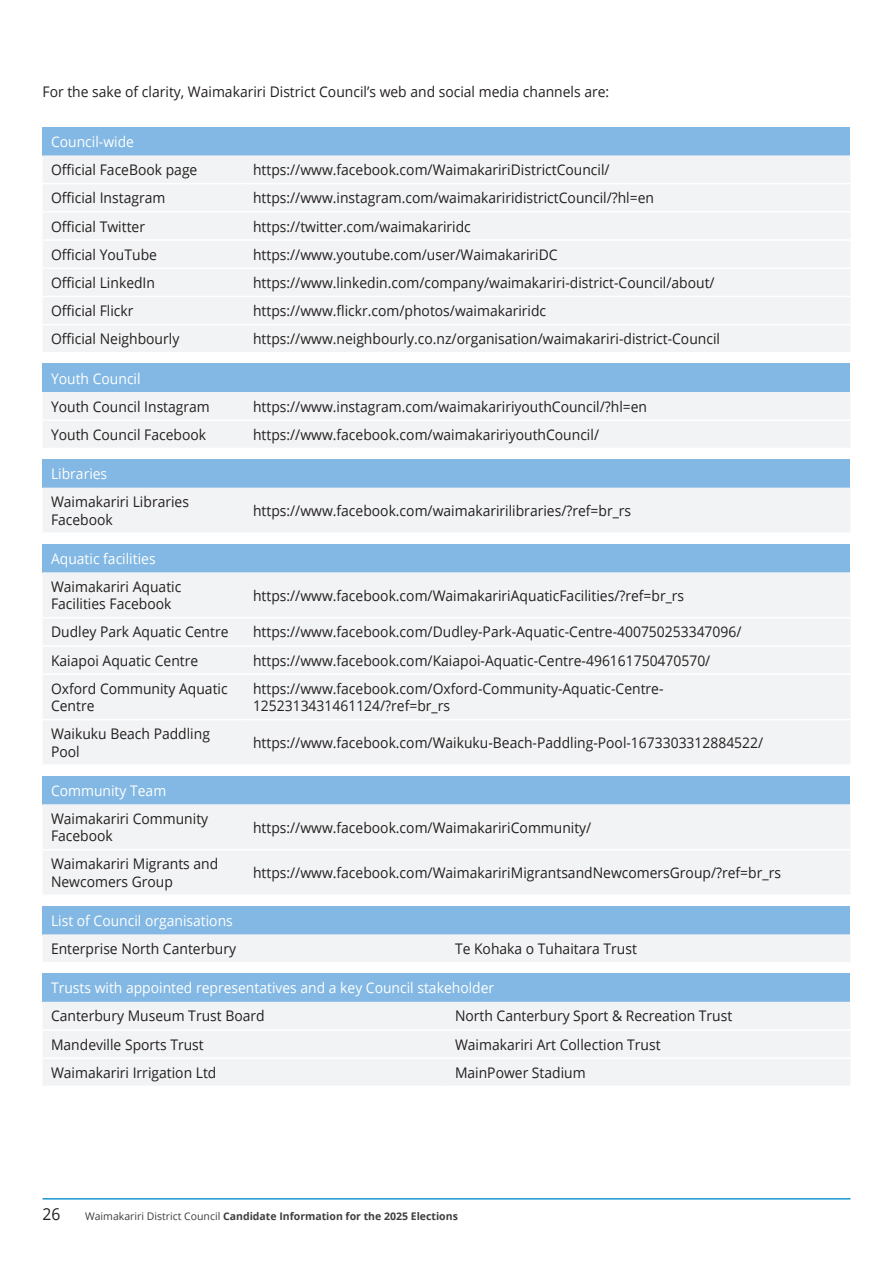
<style>
.page{position:relative;width:893px;height:1263px;background:#fff}
.page>*{position:absolute;margin:0;border:0;box-sizing:border-box;transform-origin:0 0}
.t1{font:16.5px "Open Sans";color:#231f20;scale:.95 1}
.t2{font:14.7px/17.2px "Open Sans";color:#231f20;scale:.95 1}
.t3{font:14.7px "Open Sans";color:#fff;scale:.95 1}
.t4{font:700 10.5px "Open Sans";color:#3e3e3f}
.s1{font-weight:400}
</style>
<div class="page">
<div style="left:43px;top:127px;width:807px;height:28px;background:#82b8e3"></div>
<div style="left:43px;top:155px;width:807px;height:197px;background:#f2f3f4"></div>
<hr style="left:43px;top:183px;width:201px;height:1px;background:#fff">
<hr style="left:244px;top:183px;width:606px;height:1px;background:#fff">
<hr style="left:43px;top:211px;width:201px;height:2px;background:#fff">
<hr style="left:244px;top:211px;width:606px;height:2px;background:#fff">
<hr style="left:43px;top:239px;width:201px;height:2px;background:#fff">
<hr style="left:244px;top:239px;width:606px;height:2px;background:#fff">
<hr style="left:43px;top:267px;width:201px;height:2px;background:#fff">
<hr style="left:244px;top:267px;width:606px;height:2px;background:#fff">
<hr style="left:43px;top:296px;width:201px;height:1px;background:#fff">
<hr style="left:244px;top:296px;width:606px;height:1px;background:#fff">
<hr style="left:43px;top:324px;width:201px;height:1px;background:#fff">
<hr style="left:244px;top:324px;width:606px;height:1px;background:#fff">
<div style="left:43px;top:364px;width:807px;height:28px;background:#82b8e3"></div>
<div style="left:43px;top:392px;width:807px;height:55px;background:#f2f3f4"></div>
<hr style="left:43px;top:419px;width:201px;height:2px;background:#fff">
<hr style="left:244px;top:419px;width:606px;height:2px;background:#fff">
<div style="left:43px;top:459px;width:807px;height:29px;background:#82b8e3"></div>
<div style="left:43px;top:488px;width:807px;height:44px;background:#f2f3f4"></div>
<div style="left:43px;top:544px;width:807px;height:28px;background:#82b8e3"></div>
<div style="left:43px;top:572px;width:807px;height:192px;background:#f2f3f4"></div>
<hr style="left:43px;top:617px;width:201px;height:1px;background:#fff">
<hr style="left:244px;top:617px;width:606px;height:1px;background:#fff">
<hr style="left:43px;top:645px;width:201px;height:2px;background:#fff">
<hr style="left:244px;top:645px;width:606px;height:2px;background:#fff">
<hr style="left:43px;top:673px;width:201px;height:2px;background:#fff">
<hr style="left:244px;top:673px;width:606px;height:2px;background:#fff">
<hr style="left:43px;top:719px;width:201px;height:1px;background:#fff">
<hr style="left:244px;top:719px;width:606px;height:1px;background:#fff">
<div style="left:43px;top:776px;width:807px;height:28px;background:#82b8e3"></div>
<div style="left:43px;top:804px;width:807px;height:90px;background:#f2f3f4"></div>
<hr style="left:43px;top:849px;width:201px;height:1px;background:#fff">
<hr style="left:244px;top:849px;width:606px;height:1px;background:#fff">
<div style="left:43px;top:906px;width:807px;height:28px;background:#82b8e3"></div>
<div style="left:43px;top:934px;width:807px;height:28px;background:#f2f3f4"></div>
<div style="left:43px;top:973px;width:807px;height:29px;background:#82b8e3"></div>
<div style="left:43px;top:1002px;width:807px;height:83px;background:#f2f3f4"></div>
<hr style="left:446px;top:1029px;width:404px;height:2px;background:#fff">
<hr style="left:43px;top:1029px;width:403px;height:2px;background:#fff">
<hr style="left:43px;top:1057px;width:403px;height:2px;background:#fff">
<hr style="left:446px;top:1057px;width:404px;height:2px;background:#fff">
<hr style="left:43px;top:1198px;width:807px;height:1px;background:#1b96d4">
<p class="t2" style="left:43px;top:83px;width:598px">For the sake of clarity, Waimakariri District Council’s web and social media channels are:</p>
<p class="t3" style="left:51px;top:131px;width:89px">Council-wide</p>
<p class="t2" style="left:51px;top:161px;width:156px">Official FaceBook page</p>
<p class="t2" style="left:253px;top:161px;width:377px">https://www.facebook.com/WaimakaririDistrictCouncil/</p>
<p class="t2" style="left:51px;top:189px;width:122px">Official Instagram</p>
<p class="t2" style="left:253px;top:189px;width:424px">https://www.instagram.com/waimakariridistrictCouncil/?hl=en</p>
<p class="t2" style="left:51px;top:217px;width:100px">Official Twitter</p>
<p class="t2" style="left:253px;top:217px;width:231px">https://twitter.com/waimakariridc</p>
<p class="t2" style="left:51px;top:245px;width:113px">Official YouTube</p>
<p class="t2" style="left:253px;top:245px;width:322px">https://www.youtube.com/user/WaimakaririDC</p>
<p class="t2" style="left:51px;top:274px;width:111px">Official LinkedIn</p>
<p class="t2" style="left:253px;top:274px;width:487px">https://www.linkedin.com/company/waimakariri-district-Council/about/</p>
<p class="t2" style="left:51px;top:302px;width:88px">Official Flickr</p>
<p class="t2" style="left:253px;top:302px;width:310px">https://www.flickr.com/photos/waimakariridc</p>
<p class="t2" style="left:51px;top:330px;width:137px">Official Neighbourly</p>
<p class="t2" style="left:253px;top:330px;width:493px">https://www.neighbourly.co.nz/organisation/waimakariri-district-Council</p>
<p class="t3" style="left:51px;top:368px;width:96px">Youth Council</p>
<p class="t2" style="left:51px;top:397px;width:169px">Youth Council Instagram</p>
<p class="t2" style="left:253px;top:397px;width:416px">https://www.instagram.com/waimakaririyouthCouncil/?hl=en</p>
<p class="t2" style="left:51px;top:426px;width:165px">Youth Council Facebook</p>
<p class="t2" style="left:253px;top:426px;width:366px">https://www.facebook.com/waimakaririyouthCouncil/</p>
<p class="t3" style="left:51px;top:464px;width:61px">Libraries</p>
<p class="t2" style="left:51px;top:493px;width:147px">Waimakariri Libraries<br>Facebook</p>
<p class="t2" style="left:253px;top:502px;width:400px">https://www.facebook.com/waimakaririlibraries/?ref=br_rs</p>
<p class="t3" style="left:51px;top:548px;width:112px">Aquatic facilities</p>
<p class="t2" style="left:51px;top:578px;width:139px">Waimakariri Aquatic<br>Facilities Facebook</p>
<p class="t2" style="left:253px;top:586px;width:455px">https://www.facebook.com/WaimakaririAquaticFacilities/?ref=br_rs</p>
<p class="t2" style="left:51px;top:623px;width:188px">Dudley Park Aquatic Centre</p>
<p class="t2" style="left:253px;top:623px;width:516px">https://www.facebook.com/Dudley-Park-Aquatic-Centre-400750253347096/</p>
<p class="t2" style="left:51px;top:651px;width:156px">Kaiapoi Aquatic Centre</p>
<p class="t2" style="left:253px;top:651px;width:483px">https://www.facebook.com/Kaiapoi-Aquatic-Centre-496161750470570/</p>
<p class="t2" style="left:51px;top:679px;width:188px">Oxford Community Aquatic<br>Centre</p>
<p class="t2" style="left:253px;top:679px;width:434px">https://www.facebook.com/Oxford-Community-Aquatic-Centre-<br>1252313431461124/?ref=br_rs</p>
<p class="t2" style="left:51px;top:725px;width:169px">Waikuku Beach Paddling<br>Pool</p>
<p class="t2" style="left:253px;top:734px;width:539px">https://www.facebook.com/Waikuku-Beach-Paddling-Pool-1673303312884522/</p>
<p class="t3" style="left:51px;top:780px;width:123px">Community Team</p>
<p class="t2" style="left:51px;top:810px;width:167px">Waimakariri Community<br>Facebook</p>
<p class="t2" style="left:253px;top:818px;width:358px">https://www.facebook.com/WaimakaririCommunity/</p>
<p class="t2" style="left:51px;top:855px;width:178px">Waimakariri Migrants and<br>Newcomers Group</p>
<p class="t2" style="left:253px;top:864px;width:557px">https://www.facebook.com/WaimakaririMigrantsandNewcomersGroup/?ref=br_rs</p>
<p class="t3" style="left:51px;top:910px;width:193px">List of Council organisations</p>
<p class="t2" style="left:51px;top:940px;width:196px">Enterprise North Canterbury</p>
<p class="t2" style="left:455px;top:940px;width:193px">Te Kohaka o Tuhaitara Trust</p>
<p class="t3" style="left:51px;top:978px;width:468px">Trusts with appointed representatives and a key Council stakeholder</p>
<p class="t2" style="left:51px;top:1007px;width:226px">Canterbury Museum Trust Board</p>
<p class="t2" style="left:455px;top:1007px;width:293px">North Canterbury Sport &amp; Recreation Trust</p>
<p class="t2" style="left:51px;top:1035px;width:162px">Mandeville Sports Trust</p>
<p class="t2" style="left:455px;top:1035px;width:218px">Waimakariri Art Collection Trust</p>
<p class="t2" style="left:51px;top:1063px;width:176px">Waimakariri Irrigation Ltd</p>
<p class="t2" style="left:455px;top:1063px;width:139px">MainPower Stadium</p>
<p class="t1" style="left:43px;top:1203px;width:20px">26</p>
<p class="t4" style="left:85px;top:1209px;width:374px"><span class="s1">Waimakariri District Council</span> Candidate Information for the 2025 Elections</p>
</div>
